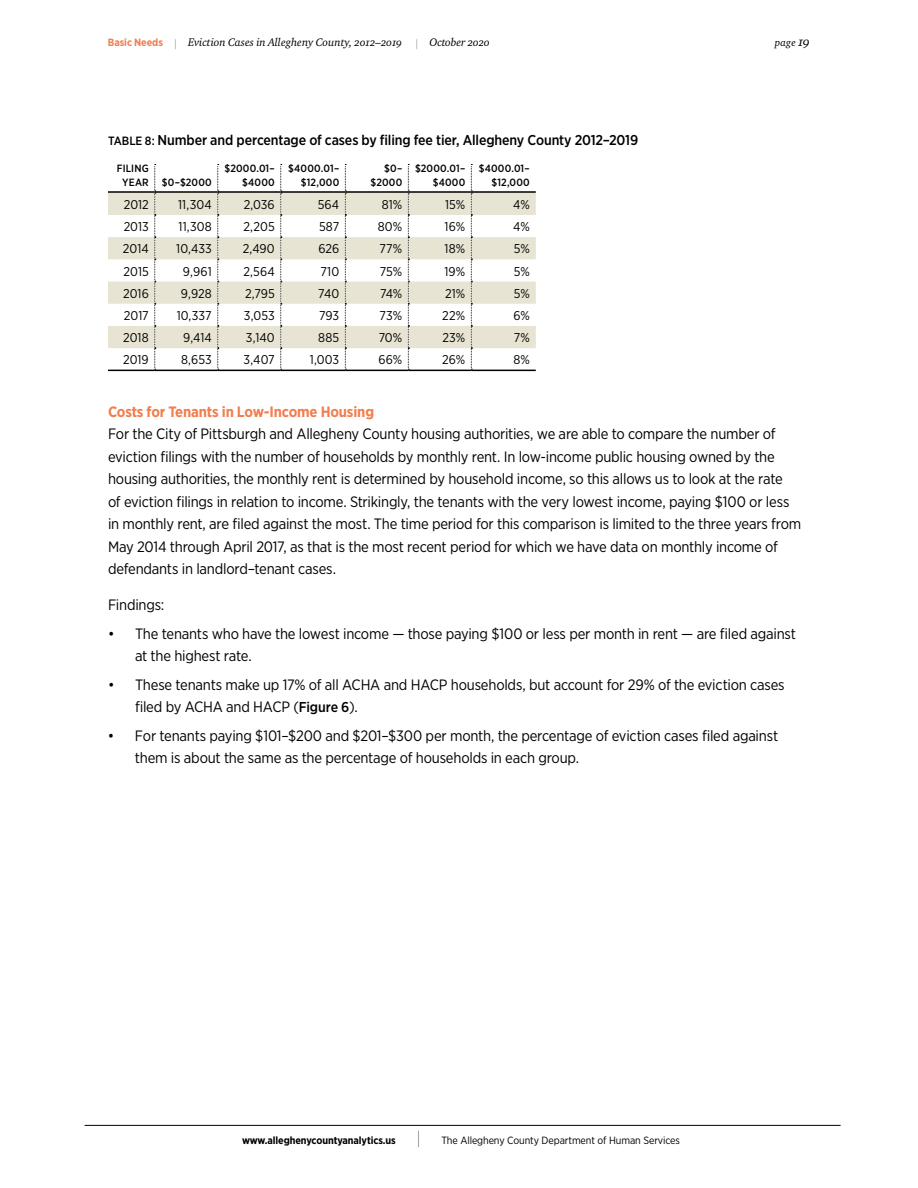
<style>
.page{position:relative;width:918px;height:1188px;background:#fff}
.page>*{position:absolute;margin:0;border:0;box-sizing:border-box;transform-origin:0 0}
.t1{font:15px/22.5px "Gotham Narrow";letter-spacing:-.015em;color:#000}
.t2{font:700 15px "Gotham Narrow";letter-spacing:-.01em;color:#f27d4d}
.t3{font:500 14.25px "Gotham Narrow";letter-spacing:-.01em;color:#000}
.t4{font:12.75px "Gotham Narrow";letter-spacing:.005em;color:#000}
.t5{font:11.25px "Charter ITC Regu Ital OS";color:#000}
.t6{font:500 10.5px/13.5px "Gotham Narrow";letter-spacing:.02em;color:#000;text-align:right}
.t7{font:10.5px "Gotham Narrow";letter-spacing:-.01em;color:#000}
.t8{font:700 10.5px "Gotham Narrow";letter-spacing:-.01em;color:#000}
.t9{font:10.5px "Charter ITC Regu Ital OS";color:#000}
.s1{font-family:"Gotham Narrow";font-weight:700;font-size:10.5px;color:#f27d4d}
.s2{font-family:"Gotham Narrow";font-weight:100}
.s3{font-size:13.5px}
.s4{font-size:12px}
.s5{font-weight:500;font-size:14.25px}
.s6{font-weight:100;font-size:18px}
</style>
<div class="page">
<hr style="left:85px;top:1125px;width:756px;height:1px;background:#000">
<svg style="left:108px;top:193px;width:428px;height:155px;fill:#e7e4d3"></svg>
<svg style="left:154px;top:164px;width:2px;height:206px"></svg>
<svg style="left:217px;top:164px;width:2px;height:206px"></svg>
<svg style="left:280px;top:164px;width:2px;height:206px"></svg>
<svg style="left:345px;top:164px;width:1px;height:206px"></svg>
<svg style="left:408px;top:164px;width:1px;height:206px"></svg>
<svg style="left:471px;top:164px;width:1px;height:206px"></svg>
<hr style="left:108px;top:191px;width:47px;height:2px;background:#000">
<hr style="left:155px;top:191px;width:63px;height:2px;background:#000">
<hr style="left:218px;top:191px;width:63px;height:2px;background:#000">
<hr style="left:281px;top:191px;width:64px;height:2px;background:#000">
<hr style="left:345px;top:191px;width:63px;height:2px;background:#000">
<hr style="left:408px;top:191px;width:63px;height:2px;background:#000">
<hr style="left:471px;top:191px;width:65px;height:2px;background:#000">
<hr style="left:108px;top:370px;width:47px;height:1px;background:#000">
<hr style="left:155px;top:370px;width:63px;height:1px;background:#000">
<hr style="left:218px;top:370px;width:63px;height:1px;background:#000">
<hr style="left:281px;top:370px;width:64px;height:1px;background:#000">
<hr style="left:345px;top:370px;width:63px;height:1px;background:#000">
<hr style="left:408px;top:370px;width:63px;height:1px;background:#000">
<hr style="left:471px;top:370px;width:65px;height:1px;background:#000">
<p class="t5" style="left:108px;top:36px;width:384px"><span class="s1">Basic Needs</span> <span class="s2">|</span> Eviction Cases in Allegheny County, 2012–2019 <span class="s2">|</span> October 2020</p>
<p class="t9" style="left:775px;top:36px;width:37px">page <span class="s3">19</span></p>
<p class="t3" style="left:108px;top:131px;width:532px"><span class="s4">TABLE 8:</span> Number and percentage of cases by filing fee tier, Allegheny County 2012–2019</p>
<p class="t6" style="left:117px;top:162px;width:33px;text-align:center">FILING<br>YEAR</p>
<p class="t6" style="left:225px;top:162px;width:52px">$2000.01– $4000</p>
<p class="t6" style="left:288px;top:162px;width:53px">$4000.01– $12,000</p>
<p class="t6" style="left:371px;top:162px;width:33px">$0– $2000</p>
<p class="t6" style="left:415px;top:162px;width:52px">$2000.01– $4000</p>
<p class="t6" style="left:479px;top:162px;width:53px">$4000.01– $12,000</p>
<p class="t6" style="left:162px;top:175px;width:51px">$0–$2000</p>
<p class="t4" style="left:124px;top:197px;width:27px">2012</p>
<p class="t4" style="left:178px;top:197px;width:35px">11,304</p>
<p class="t4" style="left:244px;top:197px;width:33px">2,036</p>
<p class="t4" style="left:318px;top:197px;width:23px">564</p>
<p class="t4" style="left:382px;top:197px;width:22px">81%</p>
<p class="t4" style="left:445px;top:197px;width:22px">15%</p>
<p class="t4" style="left:513px;top:197px;width:18px">4%</p>
<p class="t4" style="left:124px;top:219px;width:27px">2013</p>
<p class="t4" style="left:179px;top:219px;width:35px">11,308</p>
<p class="t4" style="left:244px;top:219px;width:33px">2,205</p>
<p class="t4" style="left:319px;top:219px;width:22px">587</p>
<p class="t4" style="left:378px;top:219px;width:26px">80%</p>
<p class="t4" style="left:445px;top:219px;width:22px">16%</p>
<p class="t4" style="left:513px;top:219px;width:18px">4%</p>
<p class="t4" style="left:123px;top:241px;width:27px">2014</p>
<p class="t4" style="left:176px;top:241px;width:37px">10,433</p>
<p class="t4" style="left:243px;top:241px;width:34px">2,490</p>
<p class="t4" style="left:318px;top:241px;width:22px">626</p>
<p class="t4" style="left:380px;top:241px;width:24px">77%</p>
<p class="t4" style="left:445px;top:241px;width:22px">18%</p>
<p class="t4" style="left:514px;top:241px;width:18px">5%</p>
<p class="t4" style="left:124px;top:263px;width:27px">2015</p>
<p class="t4" style="left:183px;top:263px;width:30px">9,961</p>
<p class="t4" style="left:243px;top:263px;width:33px">2,564</p>
<p class="t4" style="left:320px;top:263px;width:20px">710</p>
<p class="t4" style="left:380px;top:263px;width:24px">75%</p>
<p class="t4" style="left:445px;top:263px;width:22px">19%</p>
<p class="t4" style="left:514px;top:263px;width:18px">5%</p>
<p class="t4" style="left:123px;top:286px;width:27px">2016</p>
<p class="t4" style="left:181px;top:286px;width:32px">9,928</p>
<p class="t4" style="left:245px;top:286px;width:31px">2,795</p>
<p class="t4" style="left:318px;top:286px;width:23px">740</p>
<p class="t4" style="left:380px;top:286px;width:24px">74%</p>
<p class="t4" style="left:445px;top:286px;width:22px">21%</p>
<p class="t4" style="left:514px;top:286px;width:18px">5%</p>
<p class="t4" style="left:124px;top:308px;width:26px">2017</p>
<p class="t4" style="left:177px;top:308px;width:37px">10,337</p>
<p class="t4" style="left:244px;top:308px;width:33px">3,053</p>
<p class="t4" style="left:319px;top:308px;width:22px">793</p>
<p class="t4" style="left:380px;top:308px;width:24px">73%</p>
<p class="t4" style="left:442px;top:308px;width:25px">22%</p>
<p class="t4" style="left:513px;top:308px;width:18px">6%</p>
<p class="t4" style="left:123px;top:330px;width:27px">2018</p>
<p class="t4" style="left:183px;top:330px;width:30px">9,414</p>
<p class="t4" style="left:246px;top:330px;width:30px">3,140</p>
<p class="t4" style="left:318px;top:330px;width:22px">885</p>
<p class="t4" style="left:379px;top:330px;width:25px">70%</p>
<p class="t4" style="left:442px;top:330px;width:24px">23%</p>
<p class="t4" style="left:514px;top:330px;width:18px">7%</p>
<p class="t4" style="left:123px;top:352px;width:27px">2019</p>
<p class="t4" style="left:181px;top:352px;width:32px">8,653</p>
<p class="t4" style="left:244px;top:352px;width:33px">3,407</p>
<p class="t4" style="left:310px;top:352px;width:31px">1,003</p>
<p class="t4" style="left:379px;top:352px;width:25px">66%</p>
<p class="t4" style="left:442px;top:352px;width:25px">26%</p>
<p class="t4" style="left:513px;top:352px;width:18px">8%</p>
<p class="t2" style="left:108px;top:402px;width:268px">Costs for Tenants in Low-Income Housing</p>
<p class="t1" style="left:108px;top:423px;width:695px">For the City of Pittsburgh and Allegheny County housing authorities, we are able to compare the number of eviction filings with the number of households by monthly rent. In low-income public housing owned by the housing authorities, the monthly rent is determined by household income, so this allows us to look at the rate<br>of eviction filings in relation to income. Strikingly, the tenants with the very lowest income, paying $100 or less in monthly rent, are filed against the most. The time period for this comparison is limited to the three years from May 2014 through April 2017, as that is the most recent period for which we have data on monthly income of defendants in landlord–tenant cases.</p>
<p class="t1" style="left:108px;top:594px;width:58px">Findings:</p>
<p class="t1" style="left:135px;top:622px;width:663px;text-indent:-27px">• The tenants who have the lowest income — those paying $100 or less per month in rent — are filed against at the highest rate.</p>
<p class="t1" style="left:135px;top:673px;width:651px;text-indent:-27px">• These tenants make up 17% of all ACHA and HACP households, but account for 29% of the eviction cases filed by ACHA and HACP (<span class="s5">Figure 6</span>).</p>
<p class="t1" style="left:135px;top:724px;width:645px;text-indent:-27px">• For tenants paying $101–$200 and $201–$300 per month, the percentage of eviction cases filed against them is about the same as the percentage of households in each group.</p>
<p class="t8" style="left:242px;top:1133px;width:180px">www.alleghenycountyanalytics.us <span class="s6">|</span></p>
<p class="t7" style="left:441px;top:1134px;width:240px">The Allegheny County Department of Human Services</p>
</div>
